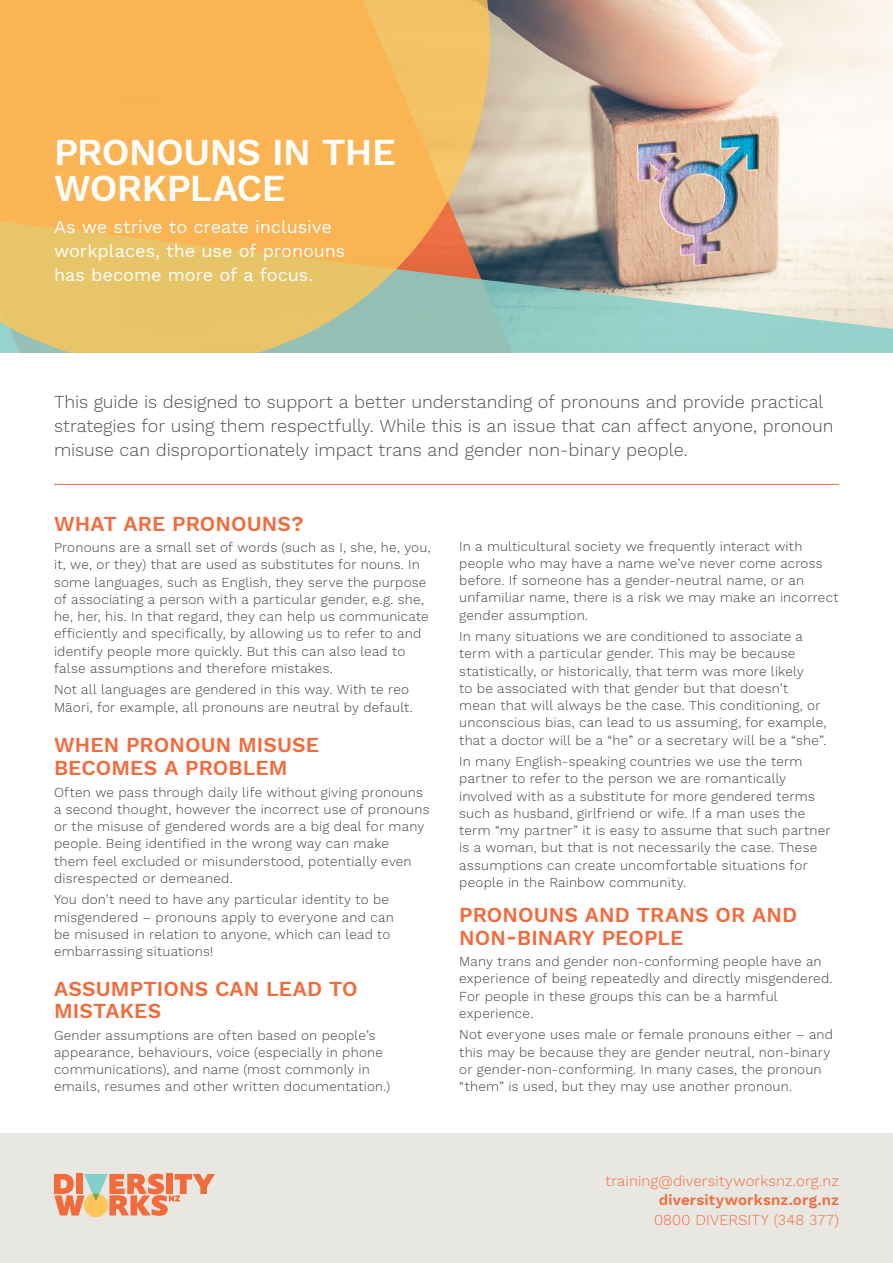
<style>
.page{position:relative;width:893px;height:1263px;background:#fff}
.page>*{position:absolute;margin:0;border:0;box-sizing:border-box;transform-origin:0 0}
.t1{font:600 37.5px/36px "Work Sans";letter-spacing:-.015em;color:#fff}
.t2{font:600 21px/22.5px "Work Sans";letter-spacing:.005em;color:#f26b3d}
.t3{font:300 18px/24px "Work Sans";letter-spacing:-.005em;color:#4b4c4d}
.t4{font:18px/24px "Work Sans";letter-spacing:-.005em;color:#fff}
.t5{font:300 15px "Work Sans";letter-spacing:.005em;color:#f26b3d}
.t6{font:600 15px "Work Sans";color:#f26b3d}
.t7{font:300 13.5px/17.2px "Work Sans";letter-spacing:.015em;color:#3e3e3f}
</style>
<div class="page">
<img style="left:519px;top:0;width:374px;height:219px">
<div style="left:0;top:1133px;width:893px;height:130px;background:#e9e7e2"></div>
<svg style="left:54px;top:1174px;width:161px;height:43px"></svg>
<svg style="left:490px;top:0;width:29px;height:219px;fill:#d2c3ac"></svg>
<svg style="left:490px;top:219px;width:403px;height:134px"></svg>
<svg style="left:0;top:0;width:490px;height:353px;fill:#fab554"></svg>
<hr style="left:54px;top:484px;width:785px;height:1px;background:#f26b3d">
<h1 class="t1" style="left:54px;top:136px;width:343px">PRONOUNS IN THE<br>WORKPLACE</h1>
<h3 class="t4" style="left:54px;top:216px;width:293px">As we strive to create inclusive workplaces, the use of pronouns has become more of a focus.</h3>
<p class="t3" style="left:54px;top:391px;width:781px">This guide is designed to support a better understanding of pronouns and provide practical strategies for using them respectfully. While this is an issue that can affect anyone, pronoun misuse can disproportionately impact trans and gender non-binary people.</p>
<h2 class="t2" style="left:54px;top:513px;width:251px">WHAT ARE PRONOUNS?</h2>
<p class="t7" style="left:54px;top:539px;width:378px">Pronouns are a small set of words (such as I, she, he, you, it, we, or they) that are used as substitutes for nouns. In some languages, such as English, they serve the purpose of associating a person with a particular gender, e.g. she, he, her, his. In that regard, they can help us communicate efficiently and specifically, by allowing us to refer to and identify people more quickly. But this can also lead to false assumptions and therefore mistakes.</p>
<p class="t7" style="left:54px;top:682px;width:360px">Not all languages are gendered in this way. With te reo<br>Māori, for example, all pronouns are neutral by default.</p>
<h2 class="t2" style="left:54px;top:734px;width:267px;line-height:23.2px">WHEN PRONOUN MISUSE<br>BECOMES A PROBLEM</h2>
<p class="t7" style="left:54px;top:784px;width:377px">Often we pass through daily life without giving pronouns a second thought, however the incorrect use of pronouns or the misuse of gendered words are a big deal for many people. Being identified in the wrong way can make<br>them feel excluded or misunderstood, potentially even disrespected or demeaned.</p>
<p class="t7" style="left:54px;top:892px;width:341px">You don’t need to have any particular identity to be misgendered – pronouns apply to everyone and can be misused in relation to anyone, which can lead to embarrassing situations!</p>
<h2 class="t2" style="left:54px;top:978px;width:305px">ASSUMPTIONS CAN LEAD TO<br>MISTAKES</h2>
<p class="t7" style="left:54px;top:1027px;width:338px">Gender assumptions are often based on people’s appearance, behaviours, voice (especially in phone communications), and name (most commonly in emails, resumes and other written documentation.)</p>
<p class="t7" style="left:459px;top:538px;width:381px">In a multicultural society we frequently interact with people who may have a name we’ve never come across before. If someone has a gender-neutral name, or an unfamiliar name, there is a risk we may make an incorrect gender assumption.</p>
<p class="t7" style="left:459px;top:628px;width:369px">In many situations we are conditioned to associate a term with a particular gender. This may be because statistically, or historically, that term was more likely<br>to be associated with that gender but that doesn’t mean that will always be the case. This conditioning, or unconscious bias, can lead to us assuming, for example, that a doctor will be a “he” or a secretary will be a “she”.</p>
<p class="t7" style="left:459px;top:753px;width:373px">In many English-speaking countries we use the term partner to refer to the person we are romantically involved with as a substitute for more gendered terms such as husband, girlfriend or wife. If a man uses the term “my partner” it is easy to assume that such partner is a woman, but that is not necessarily the case. These assumptions can create uncomfortable situations for people in the Rainbow community.</p>
<h2 class="t2" style="left:459px;top:905px;width:339px">PRONOUNS AND TRANS OR AND<br>NON-BINARY PEOPLE</h2>
<p class="t7" style="left:459px;top:953px;width:375px">Many trans and gender non-conforming people have an experience of being repeatedly and directly misgendered.<br>For people in these groups this can be a harmful experience.</p>
<p class="t7" style="left:459px;top:1027px;width:375px">Not everyone uses male or female pronouns either – and this may be because they are gender neutral, non-binary or gender-non-conforming. In many cases, the pronoun “them” is used, but they may use another pronoun.</p>
<p class="t5" style="left:605px;top:1171px;width:235px">training@diversityworksnz.org.nz</p>
<p class="t6" style="left:659px;top:1191px;width:182px">DIVERSITYWORKSNZ.ORG.NZ</p>
<p class="t5" style="left:654px;top:1210px;width:186px">0800 DIVERSITY (348 377)</p>
</div>
